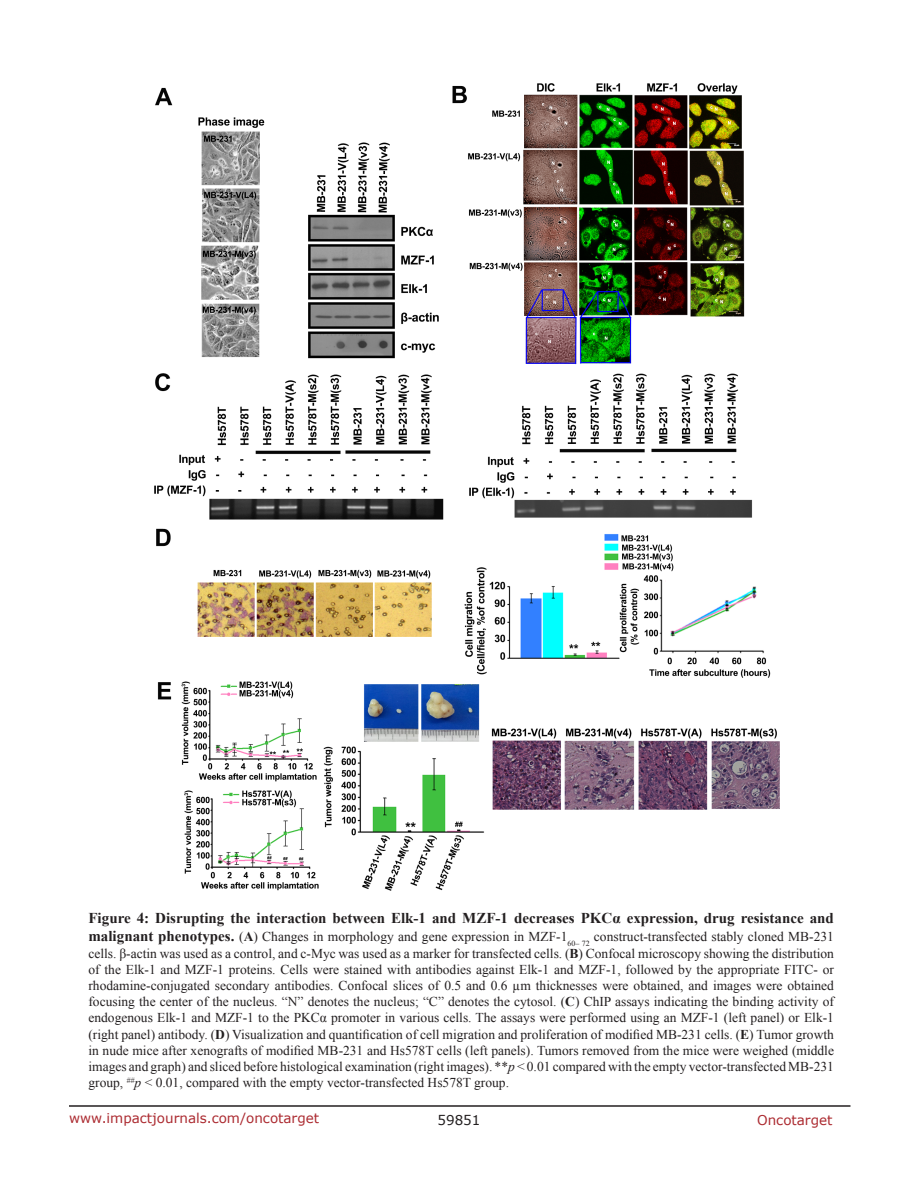
<style>
.page{position:relative;width:918px;height:1188px;background:#fff}
.page>*{position:absolute;margin:0;border:0;box-sizing:border-box;transform-origin:0 0}
.t1{font:700 15px "Times New Roman";color:#231f20}
.t2{font:13.5px/16.2px "Times New Roman";color:#231f20;text-align:justify}
.t3{font:13.5px "Verdana";color:#ac2b31}
.t4{font:13.5px "Verdana";color:#231f20}
.s1{font-weight:700;font-size:15px}
.s2{font-weight:700}
.s3{font-style:italic}
</style>
<div class="page">
<hr style="left:69px;top:1105px;width:781px;height:2px;background:#231f20">
<img style="left:154px;top:84px;width:626px;height:806px">
<p class="t1" style="left:88px;top:908px;width:747px">Figure 4: Disrupting the interaction between Elk-1 and MZF-1 decreases PKCα expression, drug resistance and</p>
<p class="t2" style="left:88px;top:928px;width:747px"><span class="s1">malignant phenotypes.</span> (<span class="s2">A</span>) Changes in morphology and gene expression in MZF-1<sub>60–</sub> <sub>72</sub> construct-transfected stably cloned MB-231 cells. β-actin was used as a control, and c-Myc was used as a marker for transfected cells. (<span class="s2">B</span>) Confocal microscopy showing the distribution of the Elk-1 and MZF-1 proteins. Cells were stained with antibodies against Elk-1 and MZF-1, followed by the appropriate FITC- or rhodamine-conjugated secondary antibodies. Confocal slices of 0.5 and 0.6 µm thicknesses were obtained, and images were obtained focusing the center of the nucleus. “N” denotes the nucleus; “C” denotes the cytosol. (<span class="s2">C</span>) ChIP assays indicating the binding activity of endogenous Elk-1 and MZF-1 to the PKCα promoter in various cells. The assays were performed using an MZF-1 (left panel) or Elk-1 (right panel) antibody. (<span class="s2">D</span>) Visualization and quantification of cell migration and proliferation of modified MB-231 cells. (<span class="s2">E</span>) Tumor growth in nude mice after xenografts of modified MB-231 and Hs578T cells (left panels). Tumors removed from the mice were weighed (middle images and graph) and sliced before histological examination (right images). **<span class="s3">p</span> &lt; 0.01 compared with the empty vector-transfected MB-231 group, <sup>##</sup><span class="s3">p</span> &lt; 0.01, compared with the empty vector-transfected Hs578T group.</p>
<p class="t3" style="left:69px;top:1109px;width:252px">www.impactjournals.com/oncotarget</p>
<p class="t4" style="left:438px;top:1111px;width:44px">59851</p>
<p class="t3" style="left:757px;top:1111px;width:77px">Oncotarget</p>
</div>
